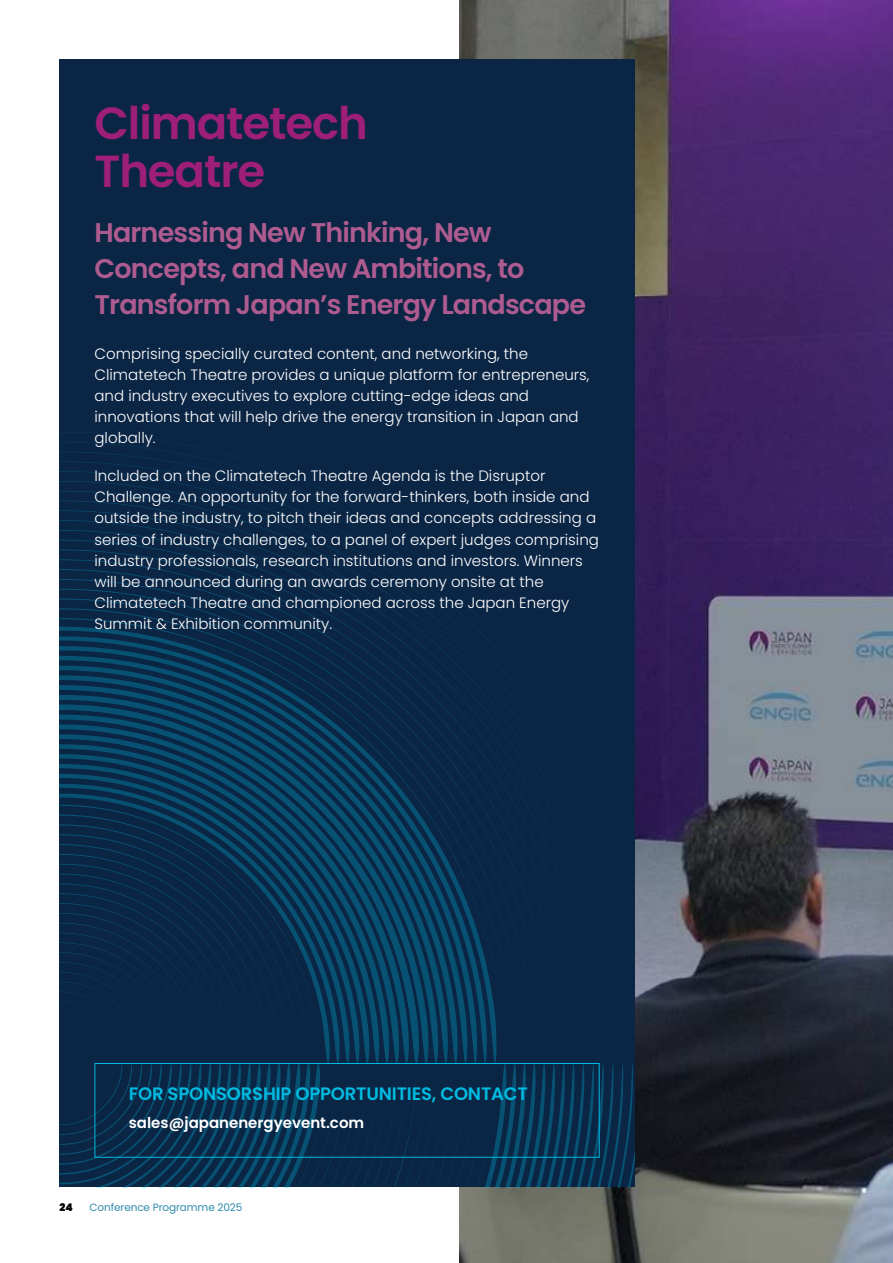
<style>
.page{position:relative;width:893px;height:1263px;background:#fff}
.page>*{position:absolute;margin:0;border:0;box-sizing:border-box;transform-origin:0 0}
.t1{font:600 45px/48px "Poppins";letter-spacing:-.025em;color:#9d1f77}
.t2{font:600 27px/36px "Poppins";letter-spacing:-.03em;color:#ae5b90}
.t3{font:600 18px "Poppins";letter-spacing:-.01em;color:#00bbe0}
.t4{font:300 15px/21px "Poppins";color:#fff}
.t5{font:600 15px "Poppins";color:#fff}
.t6{font:10.5px "Poppins";letter-spacing:-.01em;color:#2f8bad}
.t7{font:900 10.5px "Poppins";color:#000}
</style>
<div class="page">
<img style="left:459px;top:0;width:434px;height:1263px">
<div style="left:60px;top:60px;width:574px;height:1127px;background:#0b2545"></div>
<svg style="left:60px;top:432px;width:575px;height:755px"></svg>
<div style="left:94px;top:1063px;width:506px;height:94px;border:1px solid #00bbe0"></div>
<h1 class="t1" style="left:94px;top:100px;width:275px">Climatetech<br>Theatre</h1>
<h2 class="t2" style="left:94px;top:214px;width:493px">Harnessing New Thinking, New<br>Concepts, and New Ambitions, to<br>Transform Japan’s Energy Landscape</h2>
<p class="t4" style="left:94px;top:344px;width:496px">Comprising specially curated content, and networking, the Climatetech Theatre provides a unique platform for entrepreneurs, and industry executives to explore cutting-edge ideas and innovations that will help drive the energy transition in Japan and globally.</p>
<p class="t4" style="left:94px;top:466px;width:506px">Included on the Climatetech Theatre Agenda is the Disruptor Challenge. An opportunity for the forward-thinkers, both inside and outside the industry, to pitch their ideas and concepts addressing a series of industry challenges, to a panel of expert judges comprising industry professionals, research institutions and investors. Winners will be announced during an awards ceremony onsite at the Climatetech Theatre and championed across the Japan Energy Summit &amp; Exhibition community.</p>
<p class="t3" style="left:129px;top:1083px;width:401px">FOR SPONSORSHIP OPPORTUNITIES, CONTACT</p>
<p class="t5" style="left:129px;top:1114px;width:237px">sales@japanenergyevent.com</p>
<p class="t7" style="left:60px;top:1201px;width:15px">24</p>
<p class="t6" style="left:90px;top:1201px;width:154px">Conference Programme 2025</p>
</div>
